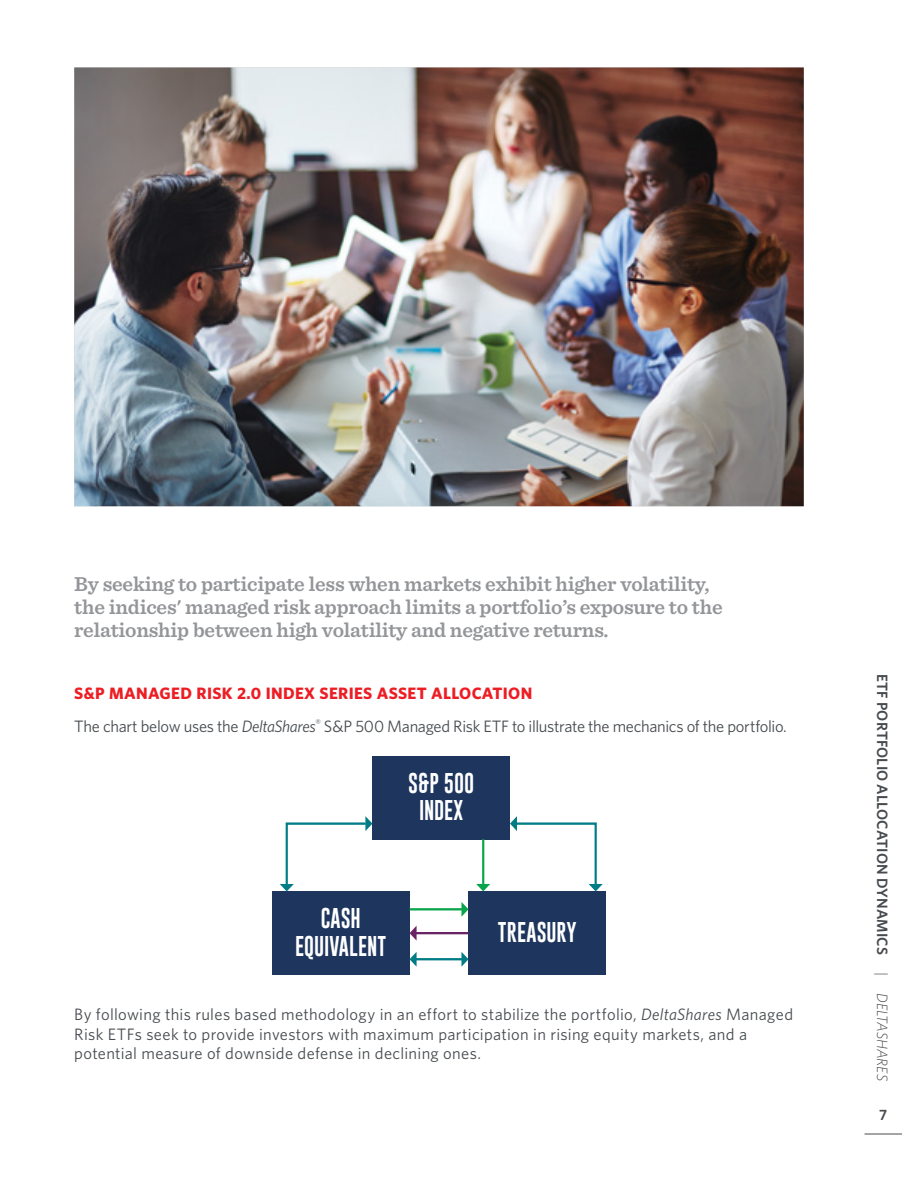
<style>
.page{position:relative;width:924px;height:1188px;background:#fff}
.page>*{position:absolute;margin:0;border:0;box-sizing:border-box;transform-origin:0 0}
.t1{font:600 21px/23.2px "Sentinel";letter-spacing:-.01em;color:#939598}
.t2{font:20.85px/27.2px "Gobold";color:#fff;text-align:center;scale:.94 1}
.t3{font:16.5px/19.5px "Whitney";letter-spacing:.015em;color:#474b4f}
.t4{font:16.5px/33px "Whitney";letter-spacing:-.02em;color:#474b4f}
.t5{font:600 15px "Whitney";letter-spacing:.01em;color:#474b4f}
.s1{font-weight:700;color:#ed1d24}
.s2{font-style:italic}
.s3{font-weight:300}
.s4{font-weight:300;font-style:italic}
</style>
<div class="page">
<div style="left:272px;top:891px;width:137px;height:84px;background:#1e355e"></div>
<div style="left:468px;top:891px;width:138px;height:84px;background:#1e355e"></div>
<div style="left:372px;top:756px;width:138px;height:83px;background:#1e355e"></div>
<hr style="left:414px;top:958px;width:49px;height:2px;background:#007c86">
<svg style="left:461px;top:952px;width:7px;height:15px"></svg>
<svg style="left:409px;top:952px;width:7px;height:15px"></svg>
<hr style="left:409px;top:908px;width:54px;height:2px;background:#0aa54b">
<svg style="left:461px;top:902px;width:7px;height:15px"></svg>
<hr style="left:482px;top:839px;width:2px;height:47px;background:#0aa54b">
<svg style="left:476px;top:884px;width:14px;height:7px"></svg>
<hr style="left:414px;top:932px;width:54px;height:2px;background:#6c2365">
<svg style="left:409px;top:926px;width:7px;height:15px"></svg>
<svg style="left:280px;top:816px;width:92px;height:75px"></svg>
<svg style="left:510px;top:816px;width:92px;height:75px"></svg>
<img style="left:74px;top:68px;width:729px;height:438px">
<hr style="left:864px;top:1134px;width:37px;height:1px;background:#474b4f">
<p class="t1" style="left:74px;top:571px;width:650px">By seeking to participate less when markets exhibit higher volatility, the indices' managed risk approach limits a portfolio’s exposure to the relationship between high volatility and negative returns.</p>
<p class="t4" style="left:74px;top:676px;width:714px"><span class="s1">S&amp;P MANAGED RISK 2.0 INDEX SERIES ASSET ALLOCATION<br></span>The chart below uses the <span class="s2">DeltaShares</span><sup>®</sup> S&amp;P 500 Managed Risk ETF to illustrate the mechanics of the portfolio.</p>
<p class="t2" style="left:408px;top:769px;width:71px">S&amp;P 500<br>INDEX</p>
<p class="t2" style="left:295px;top:905px;width:98px">CASH<br>EQUIVALENT</p>
<p class="t2" style="left:498px;top:919px;width:85px">TREASURY</p>
<p class="t3" style="left:74px;top:1004px;width:720px">By following this rules based methodology in an effort to stabilize the portfolio, <span class="s2">DeltaShares</span> Managed<br>Risk ETFs seek to provide investors with maximum participation in rising equity markets, and a potential measure of downside defense in declining ones.</p>
<p class="t5" style="left:892px;top:674px;width:408px;rotate:90deg">ETF PORTFOLIO ALLOCATION DYNAMICS <span class="s3">|</span> <span class="s4">DELTASHARES</span></p>
<p class="t5" style="left:879px;top:1105px;width:10px">7</p>
</div>
